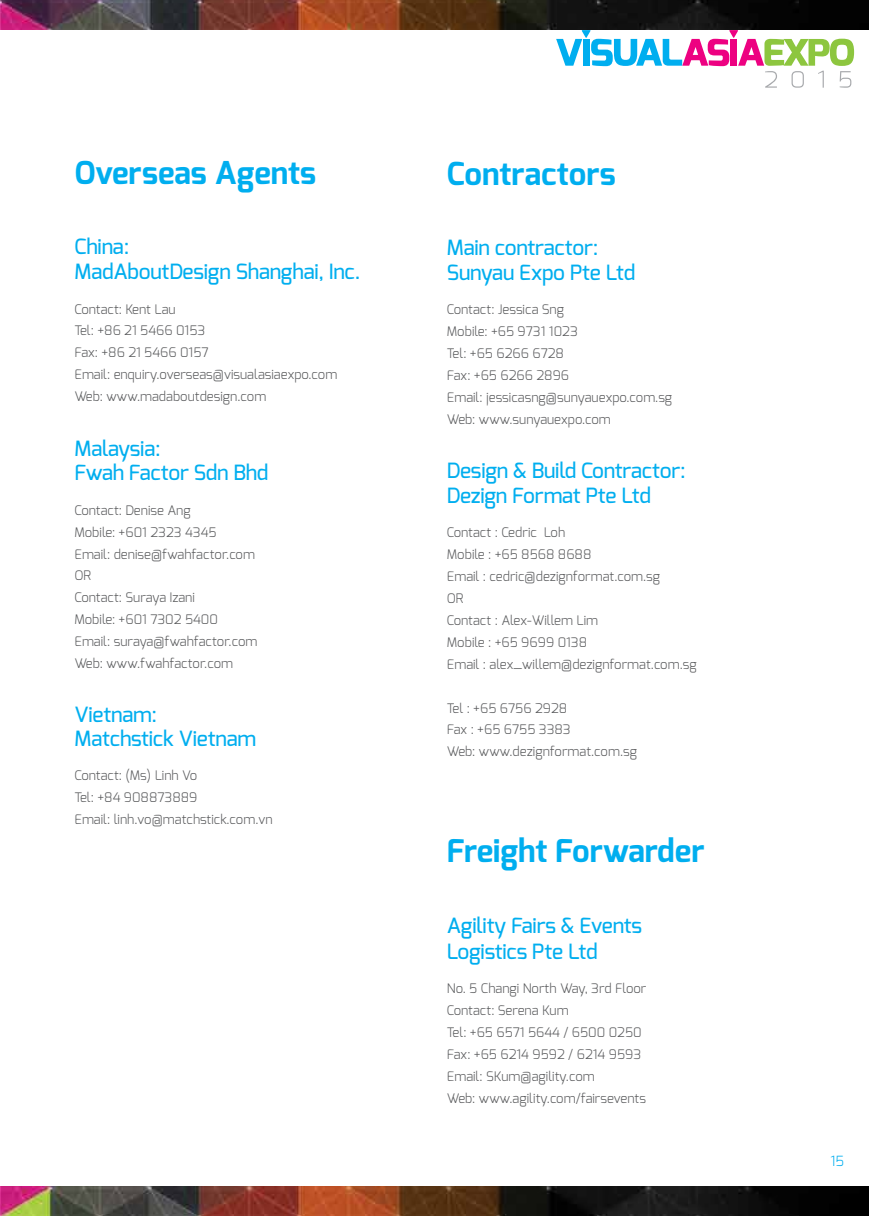
<style>
.page{position:relative;width:869px;height:1216px;background:#fff}
.page>*{position:absolute;margin:0;border:0;box-sizing:border-box;transform-origin:0 0}
.t1{font:700 31.5px "Exo";color:#00aeef}
.t2{font:500 21px/24.8px "Exo";letter-spacing:-.01em;color:#00aeef}
.t3{font:300 14px "Exo";color:#00aeef}
.t4{font:300 13.12px/21.9px "Exo";color:#58595b}
</style>
<div class="page">
<img style="left:0;top:0;width:868px;height:30px">
<img style="left:0;top:1186px;width:868px;height:29px">
<svg style="left:556px;top:30px;width:297px;height:58px"></svg>
<h1 class="t1" style="left:74px;top:152px;width:243px">Overseas Agents</h1>
<h2 class="t2" style="left:74px;top:234px;width:287px">China:<br>MadAboutDesign Shanghai, Inc.</h2>
<p class="t4" style="left:74px;top:298px;width:264px">Contact: Kent Lau<br>Tel: +86 21 5466 0153<br>Fax: +86 21 5466 0157<br>Email: enquiry.overseas@visualasiaexpo.com<br>Web: www.madaboutdesign.com</p>
<h2 class="t2" style="left:74px;top:435px;width:195px">Malaysia:<br>Fwah Factor Sdn Bhd</h2>
<p class="t4" style="left:74px;top:499px;width:184px">Contact: Denise Ang<br>Mobile: +601 2323 4345<br>Email: denise@fwahfactor.com<br>OR<br>Contact: Suraya Izani<br>Mobile: +601 7302 5400<br>Email: suraya@fwahfactor.com<br>Web: www.fwahfactor.com</p>
<h2 class="t2" style="left:74px;top:703px;width:183px;line-height:23.6px">Vietnam:<br>Matchstick Vietnam</h2>
<p class="t4" style="left:74px;top:764px;width:199px">Contact: (Ms) Linh Vo<br>Tel: +84 908873889<br>Email: linh.vo@matchstick.com.vn</p>
<h1 class="t1" style="left:446px;top:153px;width:170px">Contractors</h1>
<h2 class="t2" style="left:446px;top:235px;width:190px">Main contractor:<br>Sunyau Expo Pte Ltd</h2>
<p class="t4" style="left:446px;top:298px;width:227px">Contact: Jessica Sng<br>Mobile: +65 9731 1023<br>Tel: +65 6266 6728<br>Fax: +65 6266 2896<br>Email: jessicasng@sunyauexpo.com.sg<br>Web: www.sunyauexpo.com</p>
<h2 class="t2" style="left:446px;top:458px;width:240px">Design &amp; Build Contractor:<br>Dezign Format Pte Ltd</h2>
<p class="t4" style="left:446px;top:521px;width:251px">Contact : Cedric Loh<br>Mobile : +65 8568 8688<br>Email : cedric@dezignformat.com.sg<br>OR<br>Contact : Alex-Willem Lim<br>Mobile : +65 9699 0138<br>Email : alex_willem@dezignformat.com.sg</p>
<p class="t4" style="left:446px;top:696px;width:191px">Tel : +65 6756 2928<br>Fax : +65 6755 3383<br>Web: www.dezignformat.com.sg</p>
<h1 class="t1" style="left:446px;top:830px;width:259px">Freight Forwarder</h1>
<h2 class="t2" style="left:446px;top:911px;width:197px;line-height:26.6px">Agility Fairs &amp; Events<br>Logistics Pte Ltd</h2>
<p class="t4" style="left:446px;top:977px;width:201px">No. 5 Changi North Way, 3rd Floor<br>Contact: Serena Kum<br>Tel: +65 6571 5644 / 6500 0250<br>Fax: +65 6214 9592 / 6214 9593<br>Email: SKum@agility.com<br>Web: www.agility.com/fairsevents</p>
<p class="t3" style="left:830px;top:1152px;width:15px">15</p>
</div>
